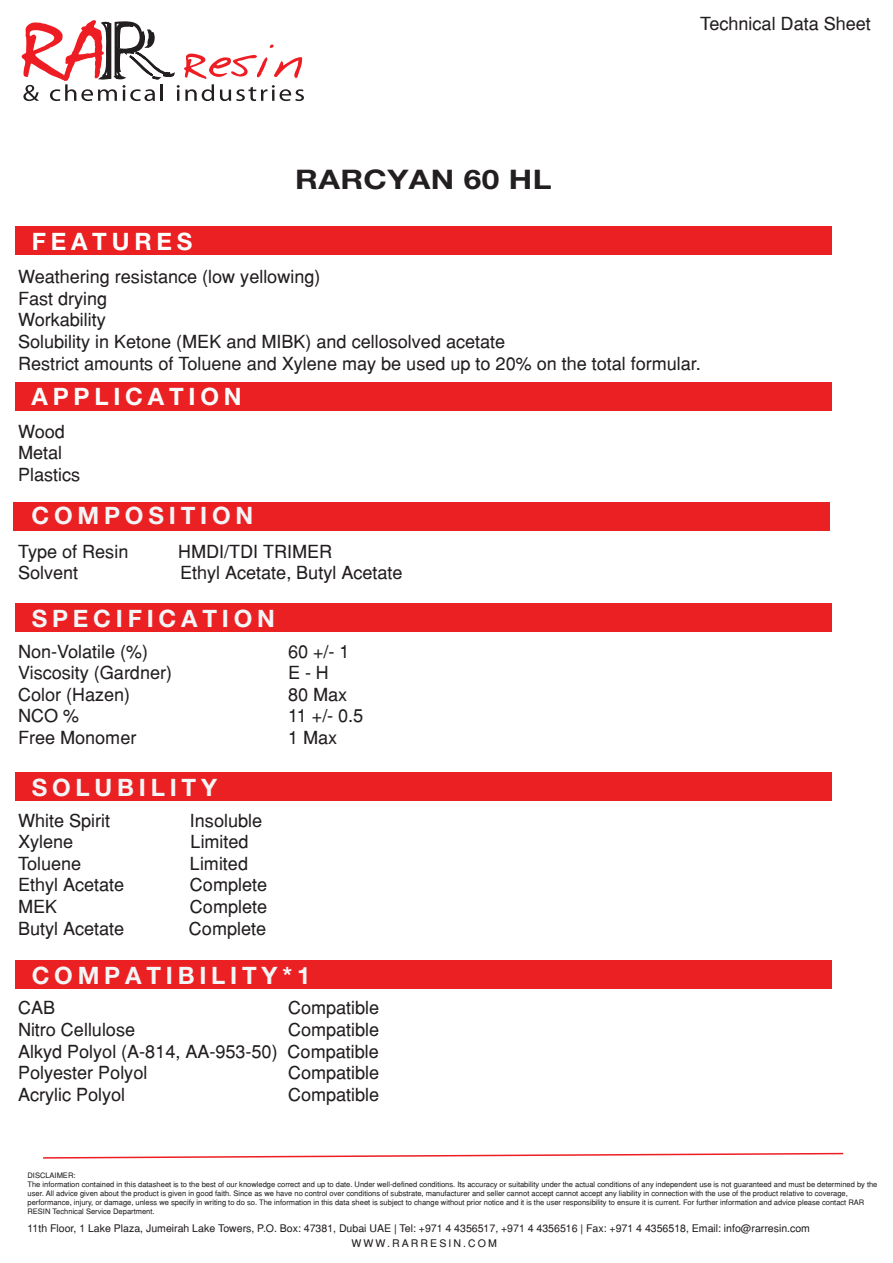
<style>
.page{position:relative;width:893px;height:1263px;background:#fff}
.page>*{position:absolute;margin:0;border:0;box-sizing:border-box;transform-origin:0 0}
.t1{font:700 27px "Helvetica Neue LT Pro";letter-spacing:.01em;color:#231f20;scale:1.17 1}
.t2{font:700 24px "Helvetica Neue LT Pro";letter-spacing:.2em;color:#f4f5f6}
.t3{font:700 24px "Helvetica Neue LT Pro";letter-spacing:.2em;color:#fafbfb}
.t4{font:700 24px "Helvetica Neue LT Pro";letter-spacing:.2em;color:#fff}
.t5{font:18px/21.6px "Helvetica";color:#231f20}
.t6{font:10.5px/15px "Helvetica";color:#231f20}
.t7{font:7.5px/9px "Helvetica";color:#231f20}
</style>
<div class="page">
<div style="left:15px;top:226px;width:816px;height:28px;background:#ea2023"></div>
<div style="left:15px;top:382px;width:816px;height:28px;background:#ea2023"></div>
<div style="left:13px;top:503px;width:816px;height:28px;background:#ea2023"></div>
<svg style="left:22px;top:20px;width:282px;height:81px"></svg>
<div style="left:15px;top:604px;width:816px;height:28px;background:#ea2023"></div>
<svg style="left:43px;top:1152px;width:801px;height:7px"></svg>
<div style="left:15px;top:773px;width:816px;height:28px;background:#ea2023"></div>
<div style="left:15px;top:960px;width:816px;height:29px;background:#ea2023"></div>
<h2 class="t4" style="left:32px;top:226px;width:162px">FEATURES</h2>
<h1 class="t1" style="left:295px;top:163px;width:220px">RARCYAN 60 HL</h1>
<h3 class="t5" style="left:700px;top:12px;width:172px">Technical Data Sheet</h3>
<h3 class="t5" style="left:18px;top:266px;width:684px">Weathering resistance (low yellowing)<br>Fast drying<br>Workability<br>Solubility in Ketone (MEK and MIBK) and cellosolved acetate<br>Restrict amounts of Toluene and Xylene may be used up to 20% on the total formular.</h3>
<h2 class="t3" style="left:31px;top:382px;width:212px">APPLICATION</h2>
<h3 class="t5" style="left:18px;top:420px;width:64px">Wood<br>Metal<br>Plastics</h3>
<h2 class="t2" style="left:31px;top:501px;width:223px">COMPOSITION</h2>
<h3 class="t5" style="left:18px;top:540px;width:112px">Type of Resin</h3>
<h3 class="t5" style="left:178px;top:540px;width:156px">HMDI/TDI TRIMER</h3>
<h3 class="t5" style="left:18px;top:562px;width:62px">Solvent</h3>
<h3 class="t5" style="left:180px;top:562px;width:224px">Ethyl Acetate, Butyl Acetate</h3>
<h2 class="t2" style="left:32px;top:604px;width:245px">SPECIFICATION</h2>
<h3 class="t5" style="left:18px;top:640px;width:132px">Non-Volatile (%)</h3>
<h3 class="t5" style="left:288px;top:640px;width:63px">60 +/- 1</h3>
<h3 class="t5" style="left:18px;top:662px;width:156px">Viscosity (Gardner)</h3>
<h3 class="t5" style="left:288px;top:662px;width:42px">E - H</h3>
<h3 class="t5" style="left:18px;top:683px;width:114px">Color (Hazen)</h3>
<h3 class="t5" style="left:288px;top:683px;width:61px">80 Max</h3>
<h3 class="t5" style="left:18px;top:705px;width:63px">NCO %</h3>
<h3 class="t5" style="left:288px;top:705px;width:77px">11 +/- 0.5</h3>
<h3 class="t5" style="left:18px;top:726px;width:120px">Free Monomer</h3>
<h3 class="t5" style="left:288px;top:726px;width:51px">1 Max</h3>
<h2 class="t2" style="left:32px;top:773px;width:187px">SOLUBILITY</h2>
<h3 class="t5" style="left:18px;top:809px;width:93px">White Spirit</h3>
<h3 class="t5" style="left:190px;top:809px;width:74px">Insoluble</h3>
<h3 class="t5" style="left:18px;top:831px;width:57px">Xylene</h3>
<h3 class="t5" style="left:191px;top:831px;width:60px">Limited</h3>
<h3 class="t5" style="left:18px;top:852px;width:65px">Toluene</h3>
<h3 class="t5" style="left:190px;top:852px;width:60px">Limited</h3>
<h3 class="t5" style="left:18px;top:874px;width:108px">Ethyl Acetate</h3>
<h3 class="t5" style="left:190px;top:874px;width:79px">Complete</h3>
<h3 class="t5" style="left:18px;top:895px;width:41px">MEK</h3>
<h3 class="t5" style="left:190px;top:895px;width:79px">Complete</h3>
<h3 class="t5" style="left:18px;top:917px;width:108px">Butyl Acetate</h3>
<h3 class="t5" style="left:189px;top:917px;width:79px">Complete</h3>
<h2 class="t2" style="left:32px;top:960px;width:280px">COMPATIBILITY*1</h2>
<h3 class="t5" style="left:18px;top:997px;width:39px">CAB</h3>
<h3 class="t5" style="left:288px;top:997px;width:93px">Compatible</h3>
<h3 class="t5" style="left:18px;top:1018px;width:119px">Nitro Cellulose</h3>
<h3 class="t5" style="left:18px;top:1018px;width:363px;text-align:justify;text-indent:270px">Compatible Alkyd Polyol (A-814, AA-953-50) Compatible Polyester Polyol</h3>
<h3 class="t5" style="left:288px;top:1062px;width:93px">Compatible</h3>
<h3 class="t5" style="left:18px;top:1083px;width:109px">Acrylic Polyol</h3>
<h3 class="t5" style="left:288px;top:1083px;width:93px">Compatible</h3>
<p class="t7" style="left:28px;top:1170px;width:851px">DISCLAIMER:<br>The information contained in this datasheet is to the best of our knowledge correct and up to date. Under well-defined conditions. Its accuracy or suitability under the actual conditions of any independent use is not guaranteed and must be determined by the user. All advice given about the product is given in good faith. Since as we have no control over conditions of substrate, manufacturer and seller cannot accept cannot accept any liability in connection with the use of the product relative to coverage, performance, injury, or damage, unless we specify in writing to do so. The information in this data sheet is subject to change without prior notice and it is the user responsibility to ensure it is current. For further information and advice please contact RAR RESIN Technical Service Department.</p>
<h3 class="t6" style="left:352px;top:1221px;width:460px;text-indent:-324px">11th Floor, 1 Lake Plaza, Jumeirah Lake Towers, P.O. Box: 47381, Dubai UAE | Tel: +971 4 4356517, +971 4 4356516 | Fax: +971 4 4356518, Email: info@rarresin.com<br>WWW.RARRESIN.COM</h3>
</div>
